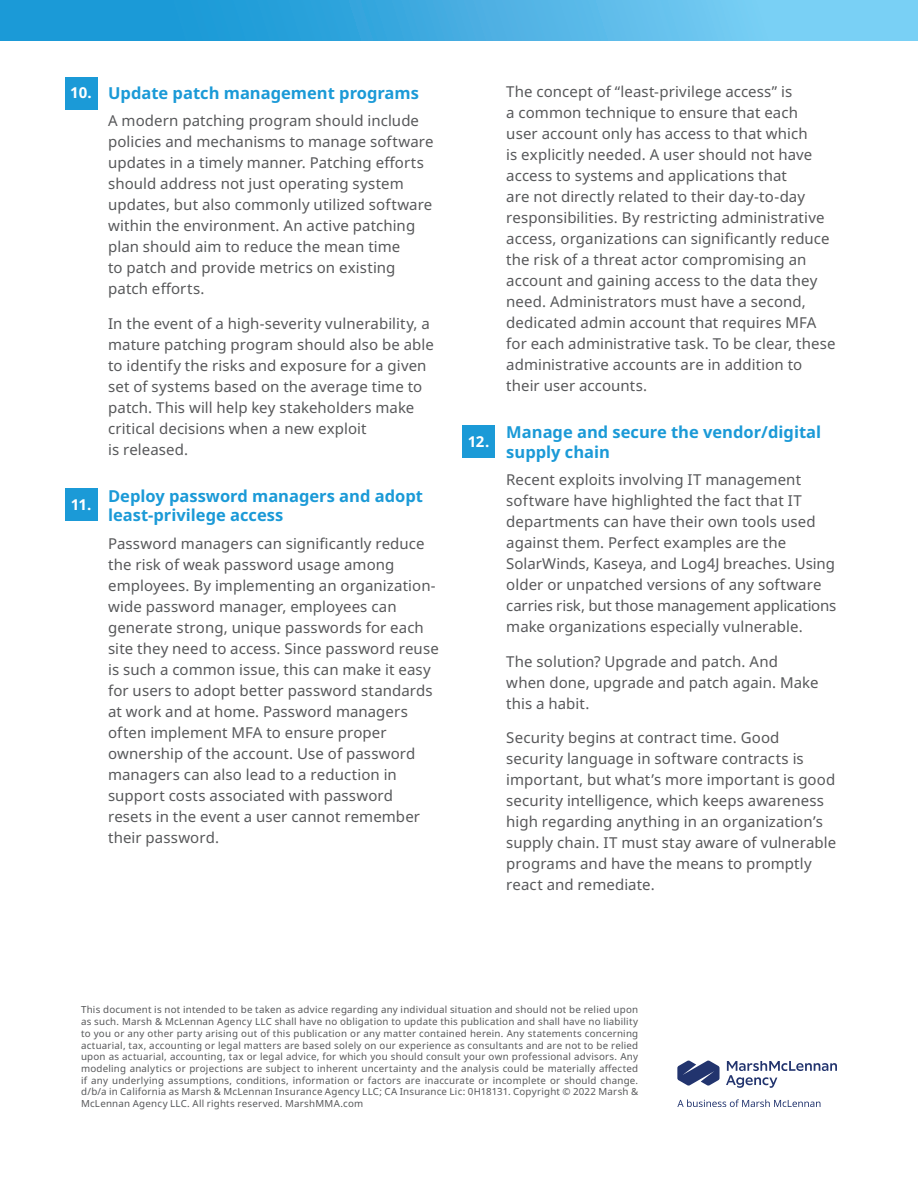
<style>
.page{position:relative;width:918px;height:1188px;background:#fff}
.page>*{position:absolute;margin:0;border:0;box-sizing:border-box;transform-origin:0 0}
.t1{font:700 16.5px/19.8px "Noto Sans";color:#1b9ad7}
.t2{font:15px/21px "Noto Sans";letter-spacing:.005em;color:#57585a}
.t3{font:700 15px "Noto Sans";color:#fff}
.t4{font:9.75px/11.7px "Noto Sans";letter-spacing:.025em;color:#57585a;text-align:justify}
</style>
<div class="page">
<svg style="left:677px;top:1060px;width:43px;height:26px"></svg>
<svg style="left:726px;top:1061px;width:111px;height:27px"></svg>
<svg style="left:677px;top:1099px;width:143px;height:8px"></svg>
<div style="left:65px;top:77px;width:32px;height:32px;background:#1b9ad7"></div>
<div style="left:65px;top:489px;width:32px;height:32px;background:#1b9ad7"></div>
<div style="left:462px;top:426px;width:33px;height:32px;background:#1b9ad7"></div>
<svg style="left:0;top:0;width:918px;height:40px"></svg>
<p class="t3" style="left:70px;top:82px;width:23px">10.</p>
<p class="t3" style="left:71px;top:494px;width:22px">11.</p>
<p class="t1" style="left:108px;top:83px;width:312px">Update patch management programs</p>
<p class="t2" style="left:108px;top:111px;width:327px">A modern patching program should include policies and mechanisms to manage software updates in a timely manner. Patching efforts should address not just operating system updates, but also commonly utilized software within the environment. An active patching plan should aim to reduce the mean time<br>to patch and provide metrics on existing patch efforts.</p>
<p class="t2" style="left:108px;top:313px;width:327px">In the event of a high-severity vulnerability, a mature patching program should also be able to identify the risks and exposure for a given set of systems based on the average time to patch. This will help key stakeholders make critical decisions when a new exploit<br>is released.</p>
<p class="t1" style="left:108px;top:486px;width:316px">Deploy password managers and adopt least-privilege access</p>
<p class="t2" style="left:108px;top:534px;width:332px">Password managers can significantly reduce the risk of weak password usage among employees. By implementing an organization&shy;wide password manager, employees can generate strong, unique passwords for each site they need to access. Since password reuse is such a common issue, this can make it easy for users to adopt better password standards at work and at home. Password managers often implement MFA to ensure proper ownership of the account. Use of password managers can also lead to a reduction in support costs associated with password resets in the event a user cannot remember their password.</p>
<p class="t3" style="left:468px;top:431px;width:23px">12.</p>
<p class="t2" style="left:506px;top:81px;width:331px">The concept of “least-privilege access” is<br>a common technique to ensure that each<br>user account only has access to that which<br>is explicitly needed. A user should not have access to systems and applications that<br>are not directly related to their day-to-day responsibilities. By restricting administrative access, organizations can significantly reduce the risk of a threat actor compromising an account and gaining access to the data they need. Administrators must have a second, dedicated admin account that requires MFA for each administrative task. To be clear, these administrative accounts are in addition to their user accounts.</p>
<p class="t1" style="left:506px;top:422px;width:316px">Manage and secure the vendor/digital supply chain</p>
<p class="t2" style="left:506px;top:470px;width:332px">Recent exploits involving IT management software have highlighted the fact that IT departments can have their own tools used against them. Perfect examples are the SolarWinds, Kaseya, and Log4J breaches. Using older or unpatched versions of any software carries risk, but those management applications make organizations especially vulnerable.</p>
<p class="t2" style="left:506px;top:651px;width:314px">The solution? Upgrade and patch. And when done, upgrade and patch again. Make this a habit.</p>
<p class="t2" style="left:506px;top:728px;width:331px">Security begins at contract time. Good security language in software contracts is important, but what’s more important is good security intelligence, which keeps awareness high regarding anything in an organization’s supply chain. IT must stay aware of vulnerable programs and have the means to promptly react and remediate.</p>
<p class="t4" style="left:81px;top:1004px;width:559px">This document is not intended to be taken as advice regarding any individual situation and should not be relied upon as such. Marsh &amp; McLennan Agency LLC shall have no obligation to update this publication and shall have no liability to you or any other party arising out of this publication or any matter contained herein. Any statements concerning actuarial, tax, accounting or legal matters are based solely on our experience as consultants and are not to be relied upon as actuarial, accounting, tax or legal advice, for which you should consult your own professional advisors. Any modeling analytics or projections are subject to inherent uncertainty and the analysis could be materially affected if any underlying assumptions, conditions, information or factors are inaccurate or incomplete or should change. d/b/a in California as Marsh &amp; McLennan Insurance Agency LLC; CA Insurance Lic: 0H18131. Copyright © 2022 Marsh &amp; McLennan Agency LLC. All rights reserved. MarshMMA.com</p>
</div>
